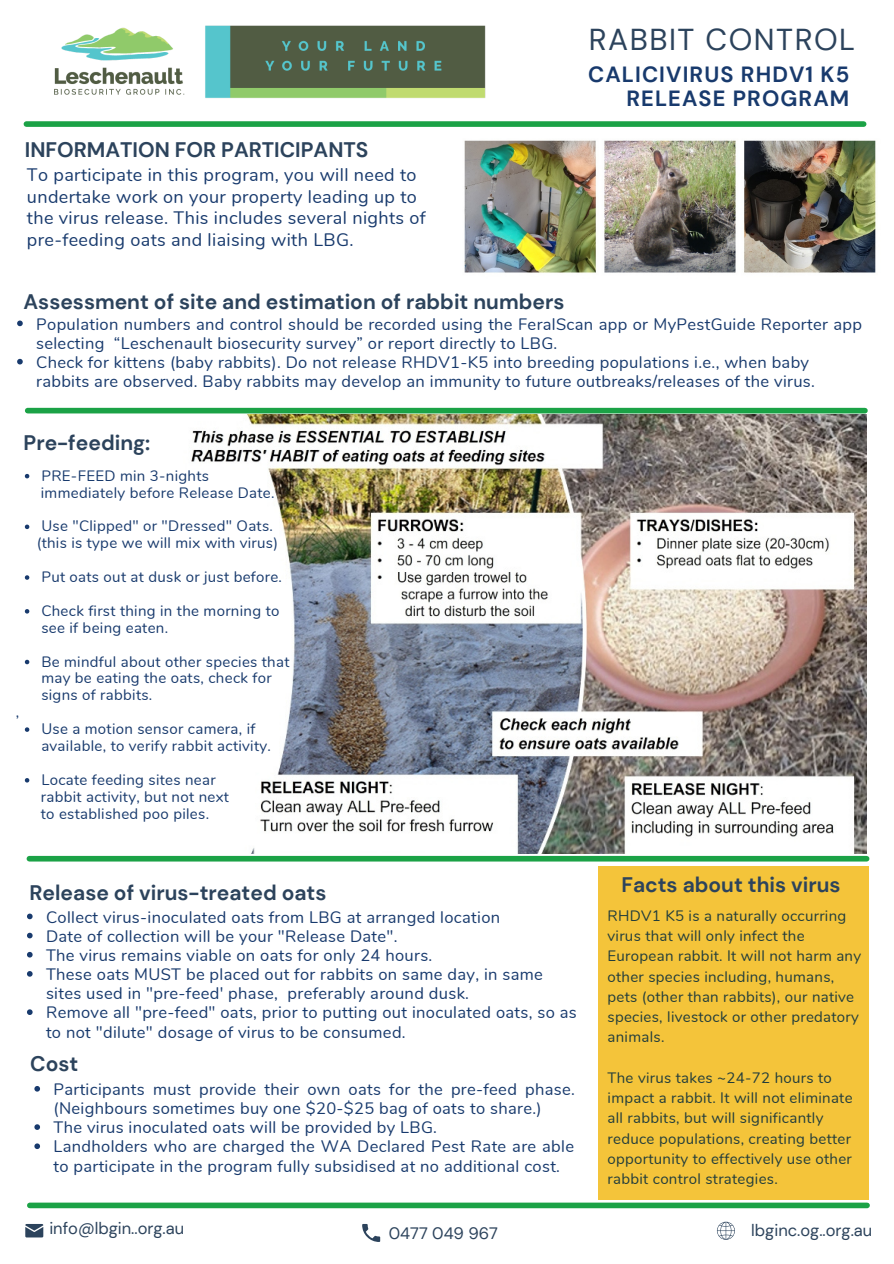
<style>
.page{position:relative;width:894px;height:1264px;background:#fff}
.page>*{position:absolute;margin:0;border:0;box-sizing:border-box;transform-origin:0 0}
.t1{font:30.15px "DM Sans";letter-spacing:.05em;color:#2c435c}
.t2{font:700 21.9px "DM Sans";letter-spacing:.05em;color:#183a6d}
.t3{font:700 21px "DM Sans";color:#2c435c}
.t4{font:18px/21.5px "Nunito";letter-spacing:.02em;color:#183a6d}
.t5{font:16.5px/19.2px "Nunito";letter-spacing:.02em;color:#183a6d}
.t6{font:16.5px "DM Sans";color:#2c435c}
.t7{font:15px/17px "Nunito";letter-spacing:.02em;color:#183a6d}
.t8{font:15px/20.2px "Nunito";letter-spacing:.02em;color:#223d3c}
</style>
<div class="page">
<img style="left:191px;top:414px;width:675px;height:439px">
<svg style="left:362px;top:1224px;width:18px;height:17px"></svg>
<svg style="left:25px;top:1224px;width:18px;height:13px"></svg>
<svg style="left:716px;top:1221px;width:18px;height:18px"></svg>
<div style="left:598px;top:866px;width:270px;height:333px;background:#f4c43a"></div>
<div style="left:30px;top:1202px;width:836px;height:6px;background:#1ba246"></div>
<div style="left:26px;top:121px;width:837px;height:6px;background:#1ba246"></div>
<img style="left:464px;top:140px;width:412px;height:133px">
<div style="left:28px;top:408px;width:836px;height:5px;background:#1ba246"></div>
<div style="left:29px;top:855px;width:837px;height:6px;background:#1ba246"></div>
<img style="left:54px;top:25px;width:432px;height:73px">
<svg style="left:17px;top:320px;width:6px;height:6px"></svg>
<svg style="left:17px;top:359px;width:6px;height:5px"></svg>
<svg style="left:27px;top:913px;width:6px;height:6px"></svg>
<svg style="left:27px;top:932px;width:6px;height:6px"></svg>
<svg style="left:27px;top:951px;width:6px;height:6px"></svg>
<svg style="left:27px;top:971px;width:6px;height:5px"></svg>
<svg style="left:27px;top:1009px;width:6px;height:5px"></svg>
<svg style="left:34px;top:1086px;width:6px;height:5px"></svg>
<svg style="left:34px;top:1124px;width:6px;height:5px"></svg>
<svg style="left:34px;top:1143px;width:6px;height:6px"></svg>
<svg style="left:25px;top:474px;width:4px;height:4px"></svg>
<svg style="left:25px;top:524px;width:4px;height:5px"></svg>
<svg style="left:25px;top:575px;width:4px;height:5px"></svg>
<svg style="left:25px;top:609px;width:4px;height:4px"></svg>
<svg style="left:25px;top:659px;width:4px;height:5px"></svg>
<svg style="left:25px;top:727px;width:4px;height:5px"></svg>
<svg style="left:25px;top:778px;width:4px;height:4px"></svg>
<p class="t3" style="left:25px;top:136px;width:345px">INFORMATION FOR PARTICIPANTS</p>
<p class="t4" style="left:27px;top:165px;width:400px">To participate in this program, you will need to undertake work on your property leading up to the virus release. This includes several nights of pre-feeding oats and liaising with LBG.</p>
<p class="t3" style="left:24px;top:288px;width:542px">Assessment of site and estimation of rabbit numbers</p>
<p class="t1" style="left:588px;top:20px;width:268px">RABBIT CONTROL</p>
<p class="t2" style="left:588px;top:61px;width:263px">CALICIVIRUS RHDV1 K5</p>
<p class="t2" style="left:626px;top:84px;width:224px">RELEASE PROGRAM</p>
<p class="t5" style="left:36px;top:314px;width:827px">Population numbers and control should be recorded using the FeralScan app or MyPestGuide Reporter app selecting “Leschenault biosecurity survey” or report directly to LBG.</p>
<p class="t5" style="left:36px;top:353px;width:780px">Check for kittens (baby rabbits). Do not release RHDV1-K5 into breeding populations i.e., when baby rabbits are observed. Baby rabbits may develop an immunity to future outbreaks/releases of the virus.</p>
<p class="t3" style="left:24px;top:429px;width:128px">Pre-feeding:</p>
<p class="t7" style="left:16px;top:703px;width:5px">,</p>
<p class="t7" style="left:41px;top:467px;width:169px">PRE-FEED min 3-nights</p>
<p class="t7" style="left:41px;top:518px;width:233px">Use "Clipped" or "Dressed" Oats.</p>
<p class="t7" style="left:41px;top:568px;width:242px">Put oats out at dusk or just before.</p>
<p class="t7" style="left:41px;top:602px;width:239px">Check first thing in the morning to see if being eaten.</p>
<p class="t7" style="left:41px;top:653px;width:249px">Be mindful about other species that may be eating the oats, check for signs of rabbits.</p>
<p class="t7" style="left:41px;top:720px;width:231px">Use a motion sensor camera, if available, to verify rabbit activity.</p>
<p class="t7" style="left:41px;top:771px;width:176px">Locate feeding sites near</p>
<p class="t7" style="left:41px;top:484px;width:235px">immediately before Release Date.</p>
<p class="t7" style="left:37px;top:535px;width:243px">(this is type we will mix with virus)</p>
<p class="t7" style="left:41px;top:788px;width:189px">rabbit activity, but not next</p>
<p class="t7" style="left:41px;top:805px;width:170px">to established poo piles.</p>
<p class="t3" style="left:30px;top:879px;width:298px">Release of virus-treated oats</p>
<p class="t5" style="left:46px;top:907px;width:455px">Collect virus-inoculated oats from LBG at arranged location</p>
<p class="t5" style="left:46px;top:926px;width:353px">Date of collection will be your "Release Date".</p>
<p class="t5" style="left:46px;top:945px;width:388px">The virus remains viable on oats for only 24 hours.</p>
<p class="t5" style="left:46px;top:965px;width:498px">These oats MUST be placed out for rabbits on same day, in same sites used in "pre-feed' phase, preferably around dusk.</p>
<p class="t5" style="left:46px;top:1003px;width:532px">Remove all "pre-feed" oats, prior to putting out inoculated oats, so as to not "dilute" dosage of virus to be consumed.</p>
<p class="t3" style="left:30px;top:1050px;width:50px">Cost</p>
<p class="t5" style="left:53px;top:1079px;width:523px">Participants must provide their own oats for the pre-feed phase. (Neighbours sometimes buy one $20-$25 bag of oats to share.)</p>
<p class="t5" style="left:53px;top:1118px;width:385px">The virus inoculated oats will be provided by LBG.</p>
<p class="t5" style="left:53px;top:1137px;width:522px">Landholders who are charged the WA Declared Pest Rate are able to participate in the program fully subsidised at no additional cost.</p>
<p class="t3" style="left:621px;top:870px;width:220px">Facts about this virus</p>
<p class="t8" style="left:607px;top:905px;width:255px">RHDV1 K5 is a naturally occurring virus that will only infect the<br>European rabbit. It will not harm any other species including, humans, pets (other than rabbits), our native species, livestock or other predatory animals.</p>
<p class="t8" style="left:607px;top:1067px;width:246px">The virus takes ~24-72 hours to impact a rabbit. It will not eliminate all rabbits, but will significantly reduce populations, creating better opportunity to effectively use other rabbit control strategies.</p>
<p class="t6" style="left:49px;top:1217px;width:136px">info@lbgin..org.au</p>
<p class="t6" style="left:388px;top:1222px;width:111px">0477 049 967</p>
<p class="t6" style="left:751px;top:1219px;width:122px">lbginc.og..org.au</p>
</div>
